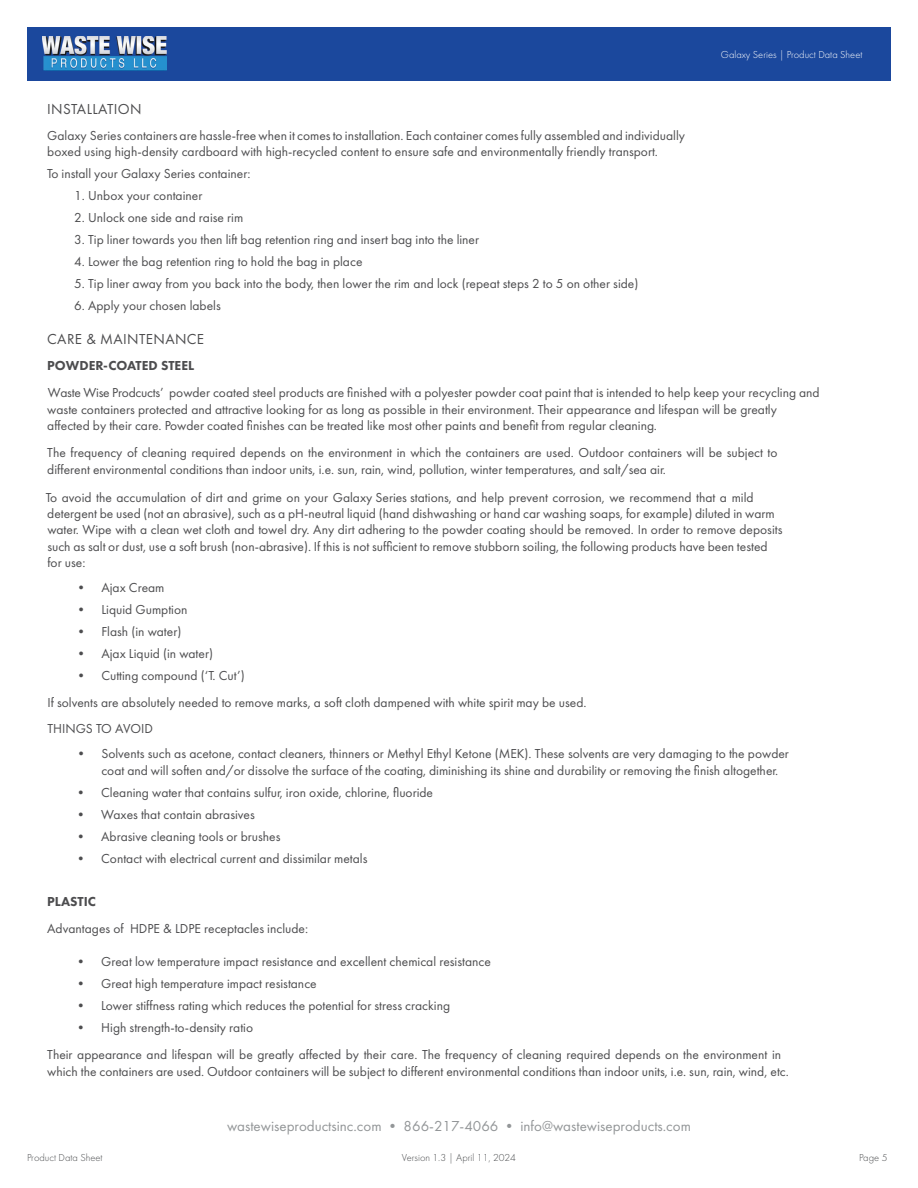
<style>
.page{position:relative;width:918px;height:1188px;background:#fff}
.page>*{position:absolute;margin:0;border:0;box-sizing:border-box;transform-origin:0 0}
.t1{font:15px "Futura PT";color:#939698}
.t2{font:15px "Futura PT";letter-spacing:.025em;color:#4d4d4f}
.t3{font:13.5px/16.5px "Futura PT";color:#4d4d4f}
.t4{font:800 13.5px "Futura PT";color:#4d4d4f}
.t5{font:300 10.5px "Futura PT";color:#4b4d4f}
.t6{font:300 10.5px "Futura PT";color:#fff}
</style>
<div class="page">
<div style="left:27px;top:27px;width:864px;height:54px;background:#1b489d"></div>
<img style="left:42px;top:36px;width:125px;height:35px">
<p class="t2" style="left:47px;top:102px;width:96px">INSTALLATION</p>
<p class="t3" style="left:47px;top:128px;width:639px">Galaxy Series containers are hassle-free when it comes to installation. Each container comes fully assembled and individually boxed using high-density cardboard with high-recycled content to ensure safe and environmentally friendly transport.</p>
<p class="t3" style="left:47px;top:166px;width:205px">To install your Galaxy Series container:</p>
<p class="t3" style="left:74px;top:188px;width:130px">1. Unbox your container</p>
<p class="t3" style="left:74px;top:210px;width:170px">2. Unlock one side and raise rim</p>
<p class="t3" style="left:74px;top:232px;width:406px">3. Tip liner towards you then lift bag retention ring and insert bag into the liner</p>
<p class="t3" style="left:74px;top:254px;width:290px">4. Lower the bag retention ring to hold the bag in place</p>
<p class="t3" style="left:74px;top:276px;width:566px">5. Tip liner away from you back into the body, then lower the rim and lock (repeat steps 2 to 5 on other side)</p>
<p class="t3" style="left:74px;top:298px;width:148px">6. Apply your chosen labels</p>
<p class="t2" style="left:47px;top:332px;width:158px">CARE &amp; MAINTENANCE</p>
<p class="t6" style="left:721px;top:49px;width:143px">Galaxy Series | Product Data Sheet</p>
<p class="t4" style="left:47px;top:358px;width:148px">POWDER-COATED STEEL</p>
<p class="t3" style="left:47px;top:385px;width:774px">Waste Wise Prodcucts’ powder coated steel products are finished with a polyester powder coat paint that is intended to help keep your recycling and waste containers protected and attractive looking for as long as possible in their environment. Their appearance and lifespan will be greatly affected by their care. Powder coated finishes can be treated like most other paints and benefit from regular cleaning.</p>
<p class="t3" style="left:47px;top:445px;width:732px">The frequency of cleaning required depends on the environment in which the containers are used. Outdoor containers will be subject to different environmental conditions than indoor units, i.e. sun, rain, wind, pollution, winter temperatures, and salt/sea air.</p>
<p class="t3" style="left:47px;top:505px;width:737px">detergent be used (not an abrasive), such as a pH-neutral liquid (hand dishwashing or hand car washing soaps, for example) diluted in warm water. Wipe with a clean wet cloth and towel dry. Any dirt adhering to the powder coating should be removed. In order to remove deposits such as salt or dust, use a soft brush (non-abrasive). If this is not sufficient to remove stubborn soiling, the following products have been tested for use:</p>
<p class="t3" style="left:74px;top:580px;width:92px">• Ajax Cream</p>
<p class="t3" style="left:74px;top:602px;width:115px">• Liquid Gumption</p>
<p class="t3" style="left:74px;top:624px;width:108px">• Flash (in water)</p>
<p class="t3" style="left:74px;top:646px;width:140px">• Ajax Liquid (in water)</p>
<p class="t3" style="left:47px;top:663px;width:541px;line-height:26.7px;text-indent:27px">• Cutting compound (‘T. Cut’)<br>If solvents are absolutely needed to remove marks, a soft cloth dampened with white spirit may be used.<br>THINGS TO AVOID</p>
<p class="t3" style="left:101px;top:746px;width:689px;text-indent:-27px">• Solvents such as acetone, contact cleaners, thinners or Methyl Ethyl Ketone (MEK). These solvents are very damaging to the powder coat and will soften and/or dissolve the surface of the coating, diminishing its shine and durability or removing the finish altogether.</p>
<p class="t3" style="left:74px;top:785px;width:360px">• Cleaning water that contains sulfur, iron oxide, chlorine, fluoride</p>
<p class="t3" style="left:74px;top:807px;width:182px">• Waxes that contain abrasives</p>
<p class="t3" style="left:74px;top:828px;width:208px">• Abrasive cleaning tools or brushes</p>
<p class="t3" style="left:74px;top:850px;width:295px">• Contact with electrical current and dissimilar metals</p>
<p class="t4" style="left:47px;top:895px;width:50px">PLASTIC</p>
<p class="t3" style="left:47px;top:921px;width:262px">Advantages of HDPE &amp; LDPE receptacles include:</p>
<p class="t3" style="left:74px;top:954px;width:418px">• Great low temperature impact resistance and excellent chemical resistance</p>
<p class="t3" style="left:74px;top:976px;width:244px">• Great high temperature impact resistance</p>
<p class="t3" style="left:74px;top:998px;width:377px">• Lower stiffness rating which reduces the potential for stress cracking</p>
<p class="t3" style="left:47px;top:1014px;width:735px;line-height:27.3px;text-indent:27px">• High strength-to-density ratio<br>Their appearance and lifespan will be greatly affected by their care. The frequency of cleaning required depends on the environment in</p>
<p class="t3" style="left:47px;top:1063px;width:743px">which the containers are used. Outdoor containers will be subject to different environmental conditions than indoor units, i.e. sun, rain, wind, etc.</p>
<p class="t3" style="left:46px;top:490px;width:709px">To avoid the accumulation of dirt and grime on your Galaxy Series stations, and help prevent corrosion, we recommend that a mild</p>
<p class="t1" style="left:227px;top:1119px;width:465px">wastewiseproductsinc.com • 866-217-4066 • info@wastewiseproducts.com</p>
<p class="t5" style="left:402px;top:1152px;width:116px">Version 1.3 | April 11, 2024</p>
<p class="t5" style="left:27px;top:1152px;width:77px">Product Data Sheet</p>
<p class="t5" style="left:859px;top:1152px;width:30px">Page 5</p>
</div>
